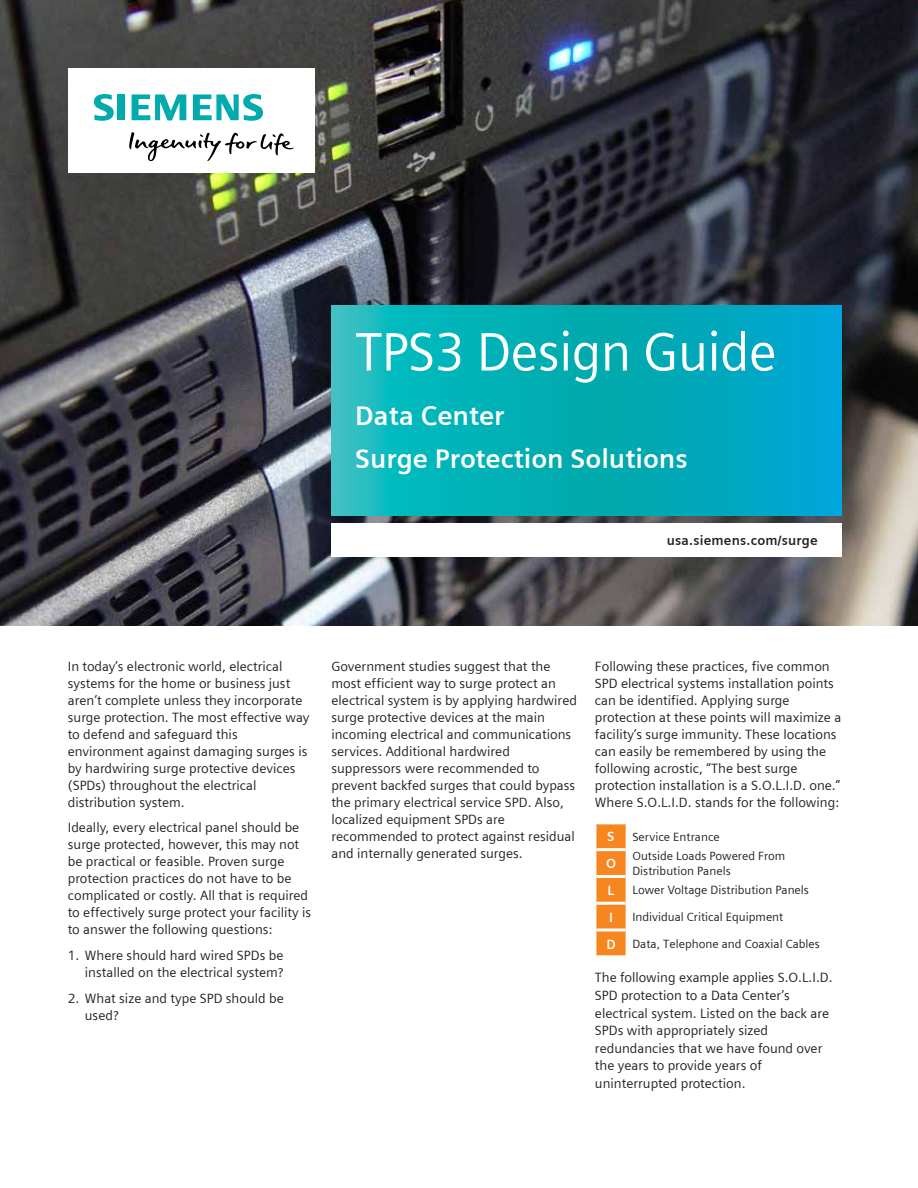
<style>
.page{position:relative;width:918px;height:1188px;background:#fff}
.page>*{position:absolute;margin:0;border:0;box-sizing:border-box;transform-origin:0 0}
.t1{font:54px "Siemens Sans";letter-spacing:-.01em;color:#fff}
.t2{font:700 27px/43.2px "Siemens Sans";color:#fff}
.t3{font:13.5px/17px "Siemens Sans";color:#231f20}
.t4{font:700 13.5px "Siemens Sans";letter-spacing:.015em;color:#231f20}
.t5{font:700 13.5px "Siemens Sans";color:#fff}
.t6{font:12px/14.4px "Siemens Sans";color:#231f20}
.s1{font-weight:700;font-size:13.5px;color:#fff}
</style>
<div class="page">
<img style="left:0;top:0;width:918px;height:625px">
<svg style="left:332px;top:306px;width:510px;height:209px;background:#04aebb"></svg>
<div style="left:332px;top:524px;width:510px;height:33px;background:#fff"></div>
<div style="left:68px;top:68px;width:247px;height:104px;background:#fff"></div>
<svg style="left:129px;top:132px;width:165px;height:29px"></svg>
<svg style="left:94px;top:94px;width:31px;height:27px"></svg>
<svg style="left:132px;top:94px;width:54px;height:26px"></svg>
<svg style="left:193px;top:94px;width:70px;height:27px"></svg>
<svg style="left:595px;top:824px;width:32px;height:131px;background:#f69236"></svg>
<hr style="left:596px;top:848px;width:30px;height:3px;background:#fff">
<hr style="left:596px;top:875px;width:30px;height:3px;background:#fff">
<hr style="left:596px;top:902px;width:30px;height:3px;background:#fff">
<hr style="left:596px;top:929px;width:30px;height:3px;background:#fff">
<h1 class="t1" style="left:355px;top:322px;width:423px">TPS3 Design Guide</h1>
<h2 class="t2" style="left:355px;top:394px;width:334px">Data Center<br>Surge Protection Solutions</h2>
<p class="t4" style="left:667px;top:533px;width:152px">usa.siemens.com/surge</p>
<p class="t3" style="left:68px;top:658px;width:243px">In today’s electronic world, electrical systems for the home or business just aren’t complete unless they incorporate surge protection. The most effective way to defend and safeguard this environment against damaging surges is by hardwiring surge protective devices (SPDs) throughout the electrical distribution system.</p>
<p class="t3" style="left:68px;top:819px;width:245px">Ideally, every electrical panel should be surge protected, however, this may not be practical or feasible. Proven surge protection practices do not have to be complicated or costly. All that is required to effectively surge protect your facility is to answer the following questions:</p>
<p class="t3" style="left:68px;top:947px;width:217px;text-align:right">1. Where should hard wired SPDs be installed on the electrical system?</p>
<p class="t3" style="left:85px;top:989px;width:200px;text-indent:-17px">2. What size and type SPD should be used?</p>
<p class="t3" style="left:331px;top:658px;width:247px">Government studies suggest that the most efficient way to surge protect an electrical system is by applying hardwired surge protective devices at the main incoming electrical and communications services. Additional hardwired suppressors were recommended to prevent backfed surges that could bypass the primary electrical service SPD. Also, localized equipment SPDs are recommended to protect against residual and internally generated surges.</p>
<p class="t3" style="left:595px;top:658px;width:248px">Following these practices, five common SPD electrical systems installation points can be identified. Applying surge protection at these points will maximize a facility’s surge immunity. These locations can easily be remembered by using the following acrostic, “The best surge protection installation is a S.O.L.I.D. one.” Where S.O.L.I.D. stands for the following:</p>
<p class="t5" style="left:607px;top:829px;width:9px">S</p>
<p class="t6" style="left:632px;top:830px;width:89px">Service Entrance</p>
<p class="t5" style="left:606px;top:856px;width:12px">O</p>
<p class="t6" style="left:632px;top:849px;width:154px">Outside Loads Powered From<br>Distribution Panels</p>
<p class="t5" style="left:608px;top:883px;width:8px">L</p>
<p class="t6" style="left:632px;top:883px;width:178px">Lower Voltage Distribution Panels</p>
<p class="t5" style="left:609px;top:909px;width:5px">I</p>
<p class="t6" style="left:632px;top:910px;width:153px">Individual Critical Equipment</p>
<p class="t6" style="left:606px;top:937px;width:215px"><span class="s1">D</span> Data, Telephone and Coaxial Cables</p>
<p class="t3" style="left:595px;top:969px;width:239px;line-height:17.5px">The following example applies S.O.L.I.D.<br>SPD protection to a Data Center’s electrical system. Listed on the back are SPDs with appropriately sized redundancies that we have found over the years to provide years of uninterrupted protection.</p>
</div>
